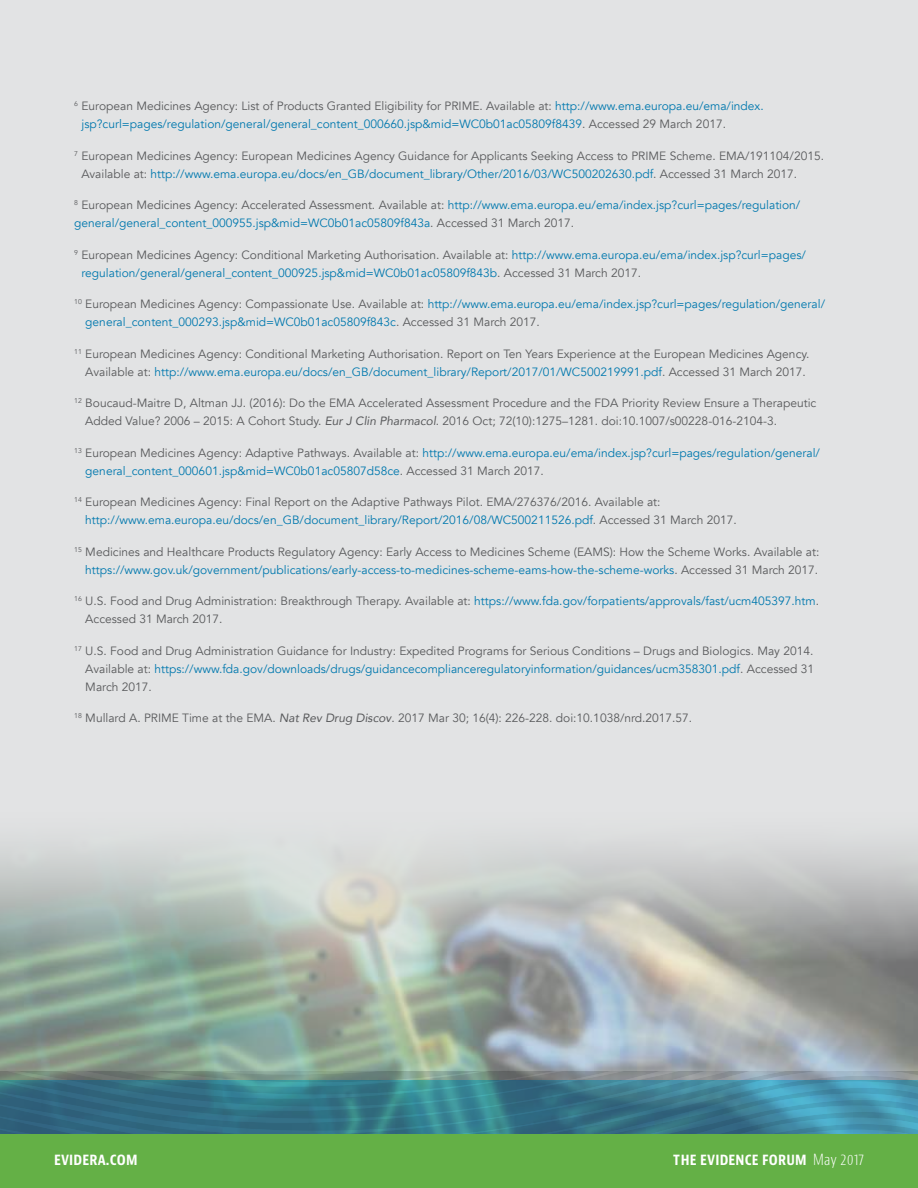
<style>
.page{position:relative;width:918px;height:1188px;background:#fff}
.page>*{position:absolute;margin:0;border:0;box-sizing:border-box;transform-origin:0 0}
.t1{font:700 condensed 15px "Bernino Sans";letter-spacing:.01em;color:#fff}
.t2{font:12px/18px "Avenir";color:#58595b}
.t3{font:12px/18px "Avenir";color:#0078ae}
.s1{color:#58595b}
.s2{color:#0078ae}
.s3{font-style:italic}
.s4{font-weight:300}
</style>
<div class="page">
<div style="left:0;top:1134px;width:918px;height:54px;background:#64b046"></div>
<div style="left:0;top:0;width:918px;height:1134px;background:#e2e3e4"></div>
<img style="left:0;top:961px;width:918px;height:110px">
<svg style="left:0;top:844px;width:918px;height:117px"></svg>
<svg style="left:0;top:1071px;width:918px;height:63px;background:#427e8f"></svg>
<p class="t3" style="left:81px;top:97px;width:684px;text-indent:-7px"><sup>6</sup> <span class="s1">European Medicines Agency: List of Products Granted Eligibility for PRIME. Available at:</span> http://www.ema.europa.eu/ema/index. jsp?curl=pages/regulation/general/general_content_000660.jsp&amp;mid=WC0b01ac05809f8439<span class="s1">. Accessed 29 March 2017.</span></p>
<p class="t2" style="left:81px;top:147px;width:744px;text-indent:-7px"><sup>7</sup> European Medicines Agency: European Medicines Agency Guidance for Applicants Seeking Access to PRIME Scheme. EMA/191104/2015.<br>Available at: <span class="s2">http://www.ema.europa.eu/docs/en_GB/document_library/Other/2016/03/WC500202630.pdf</span>. Accessed 31 March 2017.</p>
<p class="t3" style="left:74px;top:196px;width:728px"><sup>8</sup> <span class="s1">European Medicines Agency: Accelerated Assessment. Available at:</span> http://www.ema.europa.eu/ema/index.jsp?curl=pages/regulation/ general/general_content_000955.jsp&amp;mid=WC0b01ac05809f843a<span class="s1">. Accessed 31 March 2017.</span></p>
<p class="t3" style="left:81px;top:246px;width:726px;text-indent:-7px"><sup>9</sup> <span class="s1">European Medicines Agency: Conditional Marketing Authorisation. Available at:</span> http://www.ema.europa.eu/ema/index.jsp?curl=pages/ regulation/general/general_content_000925.jsp&amp;mid=WC0b01ac05809f843b<span class="s1">. Accessed 31 March 2017.</span></p>
<p class="t3" style="left:85px;top:295px;width:741px;text-indent:-11px"><sup>10</sup> <span class="s1">European Medicines Agency: Compassionate Use. Available at:</span> http://www.ema.europa.eu/ema/index.jsp?curl=pages/regulation/general/ general_content_000293.jsp&amp;mid=WC0b01ac05809f843c<span class="s1">. Accessed 31 March 2017.</span></p>
<p class="t2" style="left:74px;top:345px;width:737px;text-align:right"><sup>11</sup> European Medicines Agency: Conditional Marketing Authorisation. Report on Ten Years Experience at the European Medicines Agency.<br>Available at: <span class="s2">http://www.ema.europa.eu/docs/en_GB/document_library/Report/2017/01/WC500219991.pdf</span>. Accessed 31 March 2017.</p>
<p class="t2" style="left:85px;top:394px;width:733px;text-indent:-11px"><sup>12</sup> Boucaud-Maitre D, Altman JJ. (2016): Do the EMA Accelerated Assessment Procedure and the FDA Priority Review Ensure a Therapeutic<br>Added Value? 2006 – 2015: A Cohort Study. <span class="s3">Eur J Clin Pharmacol</span>. 2016 Oct; 72(10):1275–1281. doi:10.1007/s00228-016-2104-3.</p>
<p class="t3" style="left:85px;top:444px;width:736px;text-indent:-11px"><sup>13</sup> <span class="s1">European Medicines Agency: Adaptive Pathways. Available at:</span> http://www.ema.europa.eu/ema/index.jsp?curl=pages/regulation/general/ general_content_000601.jsp&amp;mid=WC0b01ac05807d58ce<span class="s1">. Accessed 31 March 2017.</span></p>
<p class="t2" style="left:85px;top:493px;width:653px;text-indent:-11px"><sup>14</sup> European Medicines Agency: Final Report on the Adaptive Pathways Pilot. EMA/276376/2016. Available at: <span class="s2">http://www.ema.europa.eu/docs/en_GB/document_library/Report/2016/08/WC500211526.pdf</span>. Accessed 31 March 2017.</p>
<p class="t2" style="left:74px;top:543px;width:747px;text-align:right"><sup>15</sup> Medicines and Healthcare Products Regulatory Agency: Early Access to Medicines Scheme (EAMS): How the Scheme Works. Available at: <span class="s2">https://www.gov.uk/government/publications/early-access-to-medicines-scheme-eams-how-the-scheme-works</span>. Accessed 31 March 2017.</p>
<p class="t2" style="left:85px;top:592px;width:735px;text-indent:-11px"><sup>16</sup> U.S. Food and Drug Administration: Breakthrough Therapy. Available at: <span class="s2">https://www.fda.gov/forpatients/approvals/fast/ucm405397.htm</span>.<br>Accessed 31 March 2017.</p>
<p class="t2" style="left:85px;top:642px;width:730px;text-align:justify;text-indent:-11px"><sup>17</sup> U.S. Food and Drug Administration Guidance for Industry: Expedited Programs for Serious Conditions – Drugs and Biologics. May 2014.<br>Available at: <span class="s2">https://www.fda.gov/downloads/drugs/guidancecomplianceregulatoryinformation/guidances/ucm358301.pdf</span>. Accessed 31<br>March 2017.</p>
<p class="t2" style="left:74px;top:709px;width:620px"><sup>18</sup> Mullard A. PRIME Time at the EMA. <span class="s3">Nat Rev Drug Discov</span>. 2017 Mar 30; 16(4): 226-228. doi:10.1038/nrd.2017.57.</p>
<p class="t1" style="left:54px;top:1150px;width:85px">EVIDERA.COM</p>
<p class="t1" style="left:673px;top:1150px;width:192px">THE EVIDENCE FORUM <span class="s4">May 2017</span></p>
</div>
